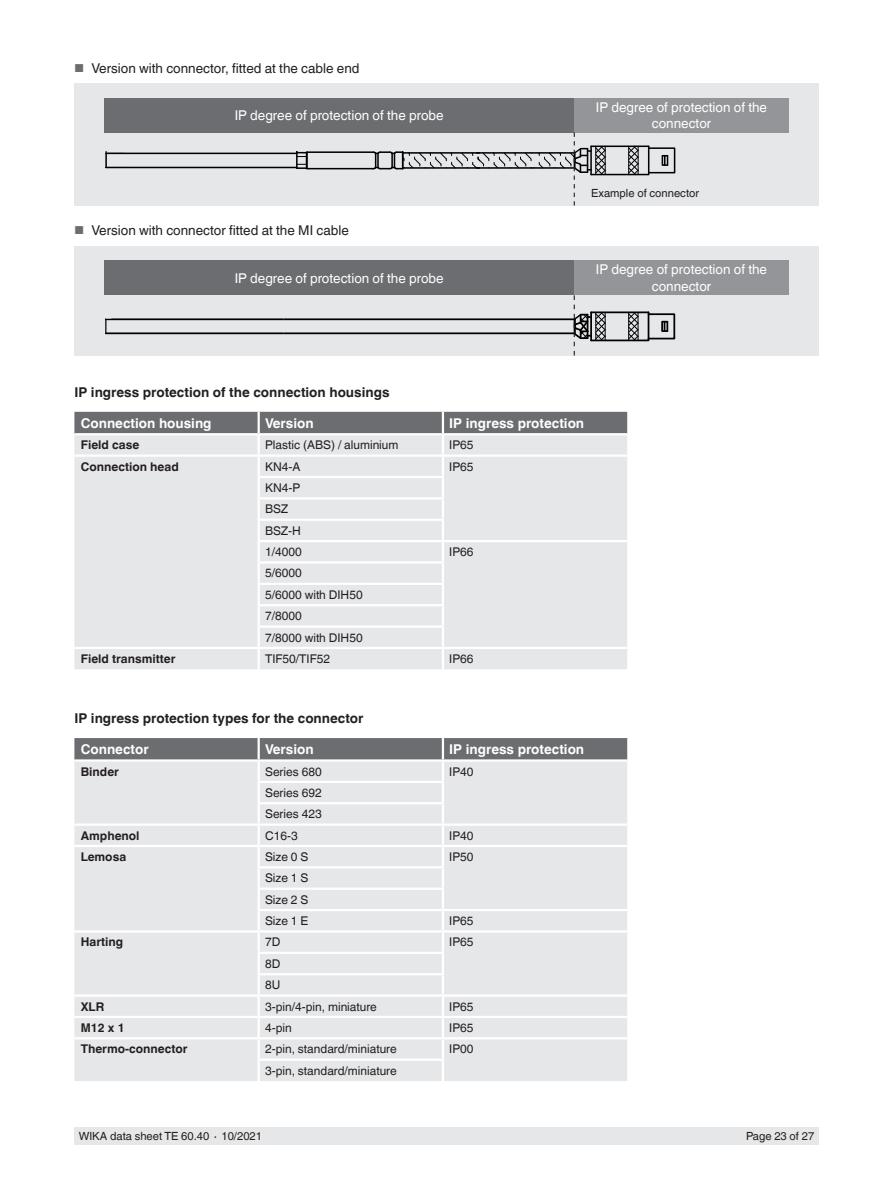
<style>
.page{position:relative;width:893px;height:1188px;background:#fff}
.page>*{position:absolute;margin:0;border:0;box-sizing:border-box;transform-origin:0 0}
.t1{font:13.5px/16.5px "Helvetica World";color:#fff;text-align:center}
.t2{font:700 13.5px "Helvetica World";color:#231f20}
.t3{font:13.5px "Helvetica World";color:#231f20}
.t4{font:700 13.5px "Helvetica World";color:#fff}
.t5{font:12px/21.3px "Helvetica World";color:#231f20}
.t6{font:700 12px "Helvetica World";color:#231f20}
.t7{font:11.25px "Helvetica World";color:#231f20}
.s1{font-size:11.55px;color:#6c6d70}
</style>
<div class="page">
<div style="left:74px;top:1128px;width:745px;height:17px;background:#e6e7e9"></div>
<div style="left:74px;top:412px;width:553px;height:21px;background:#6c6d70"></div>
<div style="left:74px;top:435px;width:553px;height:234px;background:#e6e7e9"></div>
<hr style="left:258px;top:412px;width:2px;height:21px;background:#fff">
<hr style="left:74px;top:455px;width:185px;height:2px;background:#fff">
<svg style="left:258px;top:457px;width:2px;height:190px"></svg>
<hr style="left:74px;top:647px;width:185px;height:2px;background:#fff">
<hr style="left:442px;top:435px;width:2px;height:20px;background:#fff">
<hr style="left:442px;top:412px;width:2px;height:21px;background:#fff">
<hr style="left:442px;top:649px;width:2px;height:20px;background:#fff">
<hr style="left:443px;top:455px;width:184px;height:2px;background:#fff">
<hr style="left:443px;top:540px;width:184px;height:2px;background:#fff">
<svg style="left:442px;top:457px;width:2px;height:190px"></svg>
<hr style="left:443px;top:647px;width:184px;height:2px;background:#fff">
<hr style="left:258px;top:435px;width:2px;height:20px;background:#fff">
<hr style="left:259px;top:455px;width:184px;height:2px;background:#fff">
<hr style="left:258px;top:476px;width:186px;height:2px;background:#fff">
<hr style="left:258px;top:497px;width:186px;height:2px;background:#fff">
<hr style="left:258px;top:519px;width:186px;height:2px;background:#fff">
<hr style="left:258px;top:540px;width:185px;height:2px;background:#fff">
<hr style="left:258px;top:561px;width:186px;height:3px;background:#fff">
<hr style="left:258px;top:583px;width:186px;height:2px;background:#fff">
<hr style="left:258px;top:604px;width:186px;height:2px;background:#fff">
<hr style="left:258px;top:625px;width:186px;height:3px;background:#fff">
<hr style="left:259px;top:647px;width:184px;height:2px;background:#fff">
<hr style="left:258px;top:649px;width:2px;height:20px;background:#fff">
<div style="left:74px;top:802px;width:553px;height:279px;background:#e6e7e9"></div>
<hr style="left:74px;top:994px;width:185px;height:3px;background:#fff">
<hr style="left:443px;top:994px;width:184px;height:3px;background:#fff">
<hr style="left:74px;top:1037px;width:185px;height:2px;background:#fff">
<hr style="left:258px;top:1039px;width:2px;height:20px;background:#fff">
<hr style="left:258px;top:1061px;width:2px;height:20px;background:#fff">
<hr style="left:74px;top:1016px;width:185px;height:2px;background:#fff">
<hr style="left:74px;top:845px;width:185px;height:2px;background:#fff">
<hr style="left:258px;top:868px;width:2px;height:20px;background:#fff">
<hr style="left:74px;top:930px;width:185px;height:3px;background:#fff">
<hr style="left:258px;top:804px;width:2px;height:20px;background:#fff">
<hr style="left:74px;top:824px;width:185px;height:2px;background:#fff">
<svg style="left:74px;top:738px;width:553px;height:64px;background:#bebfc1"></svg>
<hr style="left:442px;top:804px;width:2px;height:20px;background:#fff">
<hr style="left:443px;top:824px;width:184px;height:2px;background:#fff">
<hr style="left:443px;top:845px;width:184px;height:2px;background:#fff">
<hr style="left:442px;top:868px;width:2px;height:20px;background:#fff">
<hr style="left:443px;top:909px;width:184px;height:2px;background:#fff">
<hr style="left:443px;top:930px;width:184px;height:3px;background:#fff">
<hr style="left:443px;top:1016px;width:184px;height:2px;background:#fff">
<hr style="left:258px;top:781px;width:186px;height:2px;background:#fff">
<hr style="left:443px;top:1037px;width:184px;height:2px;background:#fff">
<hr style="left:442px;top:1039px;width:2px;height:20px;background:#fff">
<hr style="left:442px;top:1061px;width:2px;height:20px;background:#fff">
<hr style="left:258px;top:802px;width:186px;height:2px;background:#fff">
<hr style="left:259px;top:824px;width:184px;height:2px;background:#fff">
<svg style="left:258px;top:826px;width:2px;height:40px"></svg>
<svg style="left:442px;top:826px;width:2px;height:40px"></svg>
<hr style="left:259px;top:845px;width:184px;height:2px;background:#fff">
<hr style="left:258px;top:866px;width:186px;height:2px;background:#fff">
<hr style="left:258px;top:888px;width:186px;height:2px;background:#fff">
<hr style="left:258px;top:909px;width:185px;height:2px;background:#fff">
<hr style="left:259px;top:930px;width:184px;height:3px;background:#fff">
<hr style="left:258px;top:952px;width:186px;height:2px;background:#fff">
<hr style="left:258px;top:973px;width:186px;height:2px;background:#fff">
<hr style="left:259px;top:994px;width:184px;height:3px;background:#fff">
<hr style="left:259px;top:1016px;width:184px;height:2px;background:#fff">
<svg style="left:258px;top:890px;width:2px;height:147px"></svg>
<svg style="left:442px;top:890px;width:2px;height:147px"></svg>
<hr style="left:259px;top:1037px;width:184px;height:2px;background:#fff">
<hr style="left:258px;top:1059px;width:186px;height:2px;background:#fff">
<div style="left:74px;top:83px;width:745px;height:123px;background:#e6e7e9"></div>
<div style="left:648px;top:147px;width:27px;height:26px;border:2px solid #000"></div>
<div style="left:662px;top:155px;width:6px;height:11px;border:2px solid #000"></div>
<hr style="left:106px;top:153px;width:191px;height:1px;background:#000">
<hr style="left:106px;top:167px;width:191px;height:1px;background:#000">
<svg style="left:105px;top:152px;width:20px;height:16px"></svg>
<div style="left:104px;top:98px;width:470px;height:35px;background:#6c6d70"></div>
<div style="left:574px;top:98px;width:215px;height:35px;background:#939598"></div>
<svg style="left:296px;top:133px;width:354px;height:73px"></svg>
<div style="left:74px;top:246px;width:745px;height:110px;background:#e6e7e9"></div>
<div style="left:648px;top:313px;width:27px;height:26px;border:2px solid #000"></div>
<div style="left:661px;top:321px;width:7px;height:11px;border:2px solid #000"></div>
<hr style="left:283px;top:318px;width:292px;height:2px;background:#000">
<hr style="left:283px;top:332px;width:292px;height:2px;background:#000">
<hr style="left:106px;top:318px;width:177px;height:2px;background:#000">
<hr style="left:106px;top:332px;width:177px;height:2px;background:#000">
<svg style="left:105px;top:318px;width:1px;height:16px"></svg>
<div style="left:104px;top:261px;width:470px;height:34px;background:#6c6d70"></div>
<div style="left:574px;top:261px;width:215px;height:34px;background:#939598"></div>
<svg style="left:572px;top:295px;width:78px;height:61px"></svg>
<p class="t3" style="left:74px;top:61px;width:287px"><span class="s1">■</span> Version with connector, fitted at the cable end</p>
<p class="t1" style="left:235px;top:107px;width:211px">IP degree of protection of the probe</p>
<p class="t1" style="left:596px;top:99px;width:173px">IP degree of protection of the connector</p>
<p class="t3" style="left:74px;top:223px;width:276px"><span class="s1">■</span> Version with connector fitted at the MI cable</p>
<p class="t7" style="left:591px;top:186px;width:109px">Example of connector</p>
<p class="t1" style="left:235px;top:270px;width:211px">IP degree of protection of the probe</p>
<p class="t1" style="left:596px;top:262px;width:173px">IP degree of protection of the connector</p>
<p class="t2" style="left:74px;top:385px;width:317px">IP ingress protection of the connection housings</p>
<p class="t4" style="left:81px;top:415px;width:132px">Connection housing</p>
<p class="t4" style="left:265px;top:415px;width:50px">Version</p>
<p class="t4" style="left:449px;top:415px;width:136px">IP ingress protection</p>
<p class="t6" style="left:81px;top:438px;width:60px">Field case</p>
<p class="t5" style="left:265px;top:434px;width:135px">Plastic (ABS) / aluminium</p>
<p class="t5" style="left:449px;top:434px;width:26px">IP65</p>
<p class="t6" style="left:81px;top:459px;width:100px">Connection head</p>
<p class="t5" style="left:265px;top:456px;width:37px">KN4-A</p>
<p class="t5" style="left:449px;top:456px;width:26px">IP65</p>
<p class="t5" style="left:265px;top:477px;width:38px">KN4-P<br>BSZ<br>BSZ-H<br>1/4000</p>
<p class="t5" style="left:449px;top:541px;width:26px">IP66</p>
<p class="t5" style="left:265px;top:563px;width:99px">5/6000<br>5/6000 with DIH50<br>7/8000<br>7/8000 with DIH50</p>
<p class="t6" style="left:81px;top:652px;width:96px">Field transmitter</p>
<p class="t5" style="left:265px;top:648px;width:67px">TIF50/TIF52</p>
<p class="t5" style="left:449px;top:648px;width:26px">IP66</p>
<p class="t2" style="left:74px;top:711px;width:291px">IP ingress protection types for the connector</p>
<p class="t4" style="left:81px;top:742px;width:69px">Connector</p>
<p class="t4" style="left:265px;top:742px;width:50px">Version</p>
<p class="t4" style="left:449px;top:742px;width:136px">IP ingress protection</p>
<p class="t6" style="left:81px;top:764px;width:40px">Binder</p>
<p class="t5" style="left:265px;top:761px;width:58px">Series 680</p>
<p class="t5" style="left:449px;top:761px;width:26px">IP40</p>
<p class="t5" style="left:265px;top:782px;width:58px">Series 692<br>Series 423</p>
<p class="t6" style="left:81px;top:828px;width:60px">Amphenol</p>
<p class="t5" style="left:265px;top:825px;width:34px">C16-3</p>
<p class="t5" style="left:449px;top:825px;width:26px">IP40</p>
<p class="t6" style="left:81px;top:850px;width:47px">Lemosa</p>
<p class="t5" style="left:265px;top:846px;width:45px">Size 0 S</p>
<p class="t5" style="left:449px;top:846px;width:26px">IP50</p>
<p class="t5" style="left:265px;top:868px;width:45px;text-align:justify">Size 1 S Size 2 S Size 1 E</p>
<p class="t5" style="left:449px;top:910px;width:26px">IP65</p>
<p class="t6" style="left:81px;top:935px;width:44px">Harting</p>
<p class="t5" style="left:265px;top:932px;width:17px">7D</p>
<p class="t5" style="left:449px;top:932px;width:26px">IP65</p>
<p class="t5" style="left:265px;top:953px;width:17px">8D<br>8U</p>
<p class="t6" style="left:81px;top:999px;width:25px">XLR</p>
<p class="t5" style="left:265px;top:996px;width:113px">3-pin/4-pin, miniature</p>
<p class="t5" style="left:449px;top:996px;width:26px">IP65</p>
<p class="t6" style="left:81px;top:1021px;width:45px">M12 x 1</p>
<p class="t5" style="left:265px;top:1017px;width:28px">4-pin</p>
<p class="t5" style="left:449px;top:1017px;width:26px">IP65</p>
<p class="t6" style="left:81px;top:1042px;width:108px">Thermo-connector</p>
<p class="t5" style="left:265px;top:1039px;width:133px">2-pin, standard/miniature</p>
<p class="t5" style="left:449px;top:1039px;width:26px">IP00</p>
<p class="t5" style="left:265px;top:1060px;width:133px">3-pin, standard/miniature</p>
<p class="t7" style="left:79px;top:1130px;width:185px">WIKA data sheet TE 60.40 ∙ 10/2021</p>
<p class="t7" style="left:746px;top:1130px;width:70px">Page 23 of 27</p>
</div>
